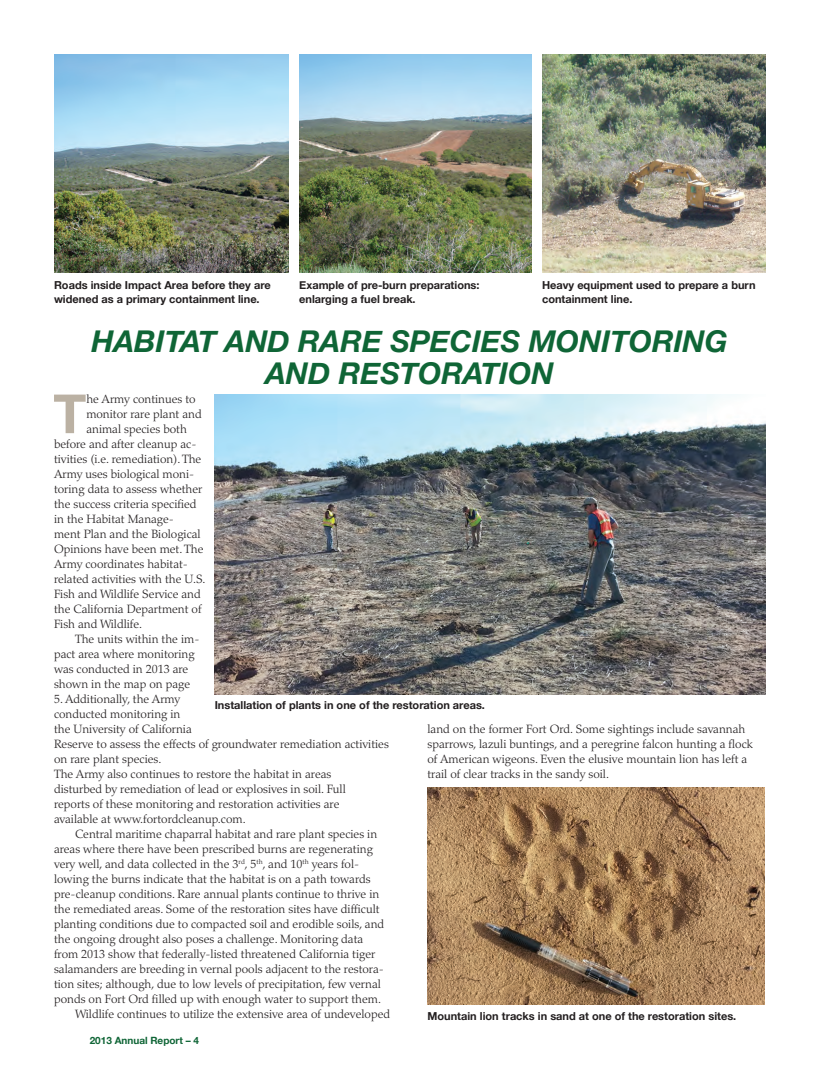
<style>
.page{position:relative;width:819px;height:1080px;background:#fff}
.page>*{position:absolute;margin:0;border:0;box-sizing:border-box;transform-origin:0 0}
.Body_text_no_indent{font:700 54px "Helvetica Neue";color:#bbb1a3}
.Head_30{font:italic 700 30px/32px "Helvetica Neue";color:#0f6536;text-align:center}
.Body_text{font:300 12px/15px "Palatino";color:#231f20}
.Body_text_no_indent-2{font:300 12px "Palatino";color:#231f20}
.t1{font:700 11px/13.2px "Helvetica Neue";color:#231f20}
.t2{font:700 10px "Helvetica Neue";color:#0f6536}
</style>
<div class="page">
<img style="left:54px;top:54px;width:235px;height:219px">
<img style="left:299px;top:54px;width:233px;height:219px">
<img style="left:215px;top:394px;width:550px;height:300px">
<img style="left:542px;top:54px;width:223px;height:219px">
<img style="left:427px;top:787px;width:338px;height:217px">
<p class="t1" style="left:299px;top:278px;width:182px">Example of pre-burn preparations: enlarging a fuel break.</p>
<p class="t1" style="left:542px;top:278px;width:215px">Heavy equipment used to prepare a burn containment line.</p>
<p class="Head_30" style="left:91px;top:325px;width:638px">HABITAT AND RARE SPECIES MONITORING<br>AND RESTORATION</p>
<p class="t1" style="left:54px;top:278px;width:218px">Roads inside Impact Area before they are widened as a primary containment line.</p>
<p class="Body_text_no_indent" style="left:53px;top:365px;width:35px">T</p>
<p class="Body_text_no_indent-2" style="left:86px;top:392px;width:111px">he Army continues to</p>
<p class="Body_text_no_indent-2" style="left:86px;top:407px;width:117px">monitor rare plant and</p>
<p class="Body_text_no_indent-2" style="left:86px;top:422px;width:102px">animal species both</p>
<p class="Body_text_no_indent-2" style="left:54px;top:437px;width:144px">before and after cleanup ac-</p>
<p class="Body_text_no_indent-2" style="left:54px;top:452px;width:149px">tivities (i.e. remediation). The</p>
<p class="Body_text_no_indent-2" style="left:54px;top:467px;width:142px">Army uses biological moni-</p>
<p class="Body_text_no_indent-2" style="left:54px;top:482px;width:150px">toring data to assess whether</p>
<p class="Body_text_no_indent-2" style="left:54px;top:497px;width:144px">the success criteria specified</p>
<p class="Body_text_no_indent-2" style="left:54px;top:512px;width:122px">in the Habitat Manage-</p>
<p class="Body_text_no_indent-2" style="left:54px;top:527px;width:148px">ment Plan and the Biological</p>
<p class="Body_text_no_indent-2" style="left:54px;top:542px;width:151px">Opinions have been met. The</p>
<p class="Body_text_no_indent-2" style="left:54px;top:557px;width:136px">Army coordinates habitat-</p>
<p class="Body_text_no_indent-2" style="left:54px;top:572px;width:153px">related activities with the U.S.</p>
<p class="Body_text_no_indent-2" style="left:54px;top:587px;width:148px">Fish and Wildlife Service and</p>
<p class="Body_text_no_indent-2" style="left:54px;top:602px;width:149px">the California Department of</p>
<p class="Body_text_no_indent-2" style="left:54px;top:617px;width:90px">Fish and Wildlife.</p>
<p class="Body_text" style="left:54px;top:632px;width:147px;text-indent:21px">The units within the im&shy;pact area where monitoring was conducted in 2013 are shown in the map on page</p>
<p class="Body_text" style="left:54px;top:692px;width:336px">5. Additionally, the Army<br>conducted monitoring in<br>the University of California<br>Reserve to assess the effects of groundwater remediation activities on rare plant species.<br>The Army also continues to restore the habitat in areas<br>disturbed by remediation of lead or explosives in soil. Full<br>reports of these monitoring and restoration activities are<br>available at www.fortordcleanup.com.</p>
<p class="Body_text" style="left:54px;top:827px;width:332px;text-indent:21px">Central maritime chaparral habitat and rare plant species in areas where there have been prescribed burns are regenerating very well, and data collected in the 3<sup>rd</sup>, 5<sup>th</sup>, and 10<sup>th</sup> years fol&shy;lowing the burns indicate that the habitat is on a path towards pre-cleanup conditions. Rare annual plants continue to thrive in the remediated areas. Some of the restoration sites have difficult planting conditions due to compacted soil and erodible soils, and the ongoing drought also poses a challenge. Monitoring data from 2013 show that federally-listed threatened California tiger salamanders are breeding in vernal pools adjacent to the restora&shy;tion sites; although, due to low levels of precipitation, few vernal ponds on Fort Ord filled up with enough water to support them.</p>
<p class="Body_text" style="left:75px;top:1007px;width:317px">Wildlife continues to utilize the extensive area of undeveloped</p>
<p class="t1" style="left:215px;top:698px;width:272px">Installation of plants in one of the restoration areas.</p>
<p class="Body_text" style="left:428px;top:721px;width:327px">land on the former Fort Ord. Some sightings include savannah sparrows, lazuli buntings, and a peregrine falcon hunting a flock of American wigeons. Even the elusive mountain lion has left a trail of clear tracks in the sandy soil.</p>
<p class="t1" style="left:428px;top:1009px;width:310px">Mountain lion tracks in sand at one of the restoration sites.</p>
<p class="t2" style="left:90px;top:1031px;width:111px">2013 Annual Report – 4</p>
</div>
